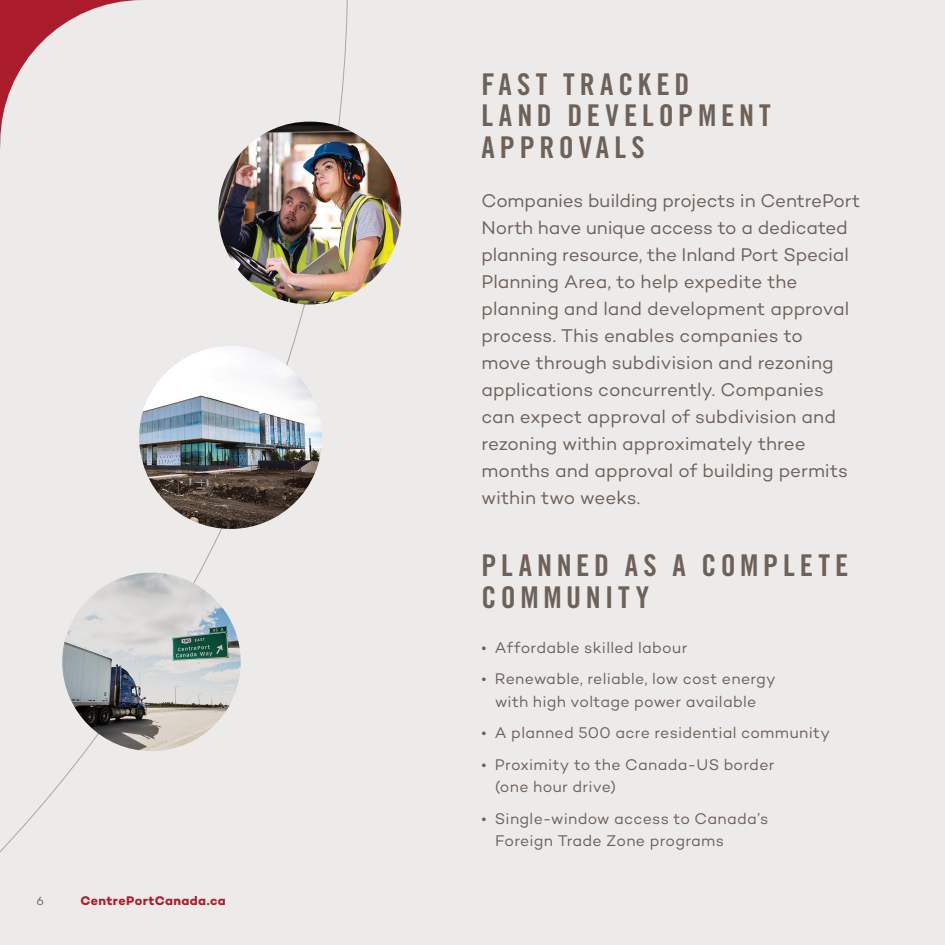
<style>
.page{position:relative;width:945px;height:945px;background:#ecebea}
.page>*{position:absolute;margin:0;border:0;box-sizing:border-box;transform-origin:0 0}
.CP_Heading{font:30px/31.5px "Trade Gothic LT Std Bd Cn 20";letter-spacing:.16em;color:#6e6158}
.CP_BODY{font:18.75px/27px "Campton";letter-spacing:-.005em;color:#6e6158}
.CP_BULLETS{font:15.75px/22.5px "Campton";letter-spacing:.015em;color:#6e6158}
.t1{font:700 12.75px "Campton";letter-spacing:.025em;color:#ab1d2d}
.t2{font:12px "Campton";color:#6e6158}
</style>
<div class="page">
<img style="left:62px;top:573px;width:179px;height:178px;border-radius:89px">
<img style="left:139px;top:346px;width:183px;height:183px;border-radius:92px">
<img style="left:218px;top:122px;width:183px;height:182px;border-radius:92px">
<svg style="left:0;top:0;width:143px;height:852px"></svg>
<p class="t2" style="left:37px;top:893px;width:9px">6</p>
<p class="t1" style="left:81px;top:892px;width:147px">CentrePortCanada.ca</p>
<p class="CP_Heading" style="left:482px;top:68px;width:291px">FAST TRACKED<br>LAND DEVELOPMENT<br>APPROVALS</p>
<p class="CP_BODY" style="left:482px;top:187px;width:380px">Companies building projects in CentrePort North have unique access to a dedicated planning resource, the Inland Port Special Planning Area, to help expedite the planning and land development approval process. This enables companies to<br>move through subdivision and rezoning applications concurrently. Companies can expect approval of subdivision and rezoning within approximately three months and approval of building permits within two weeks.</p>
<p class="CP_Heading" style="left:482px;top:549px;width:368px">PLANNED AS A COMPLETE<br>COMMUNITY</p>
<p class="CP_BULLETS" style="left:482px;top:636px;width:207px">• Affordable skilled labour</p>
<p class="CP_BULLETS" style="left:482px;top:667px;width:296px;text-align:center">• Renewable, reliable, low cost energy with high voltage power available</p>
<p class="CP_BULLETS" style="left:482px;top:721px;width:350px">• A planned 500 acre residential community</p>
<p class="CP_BULLETS" style="left:495px;top:753px;width:281px;text-indent:-14px">• Proximity to the Canada-US border (one hour drive)</p>
<p class="CP_BULLETS" style="left:495px;top:807px;width:275px;text-indent:-14px">• Single-window access to Canada’s<br>Foreign Trade Zone programs</p>
</div>
